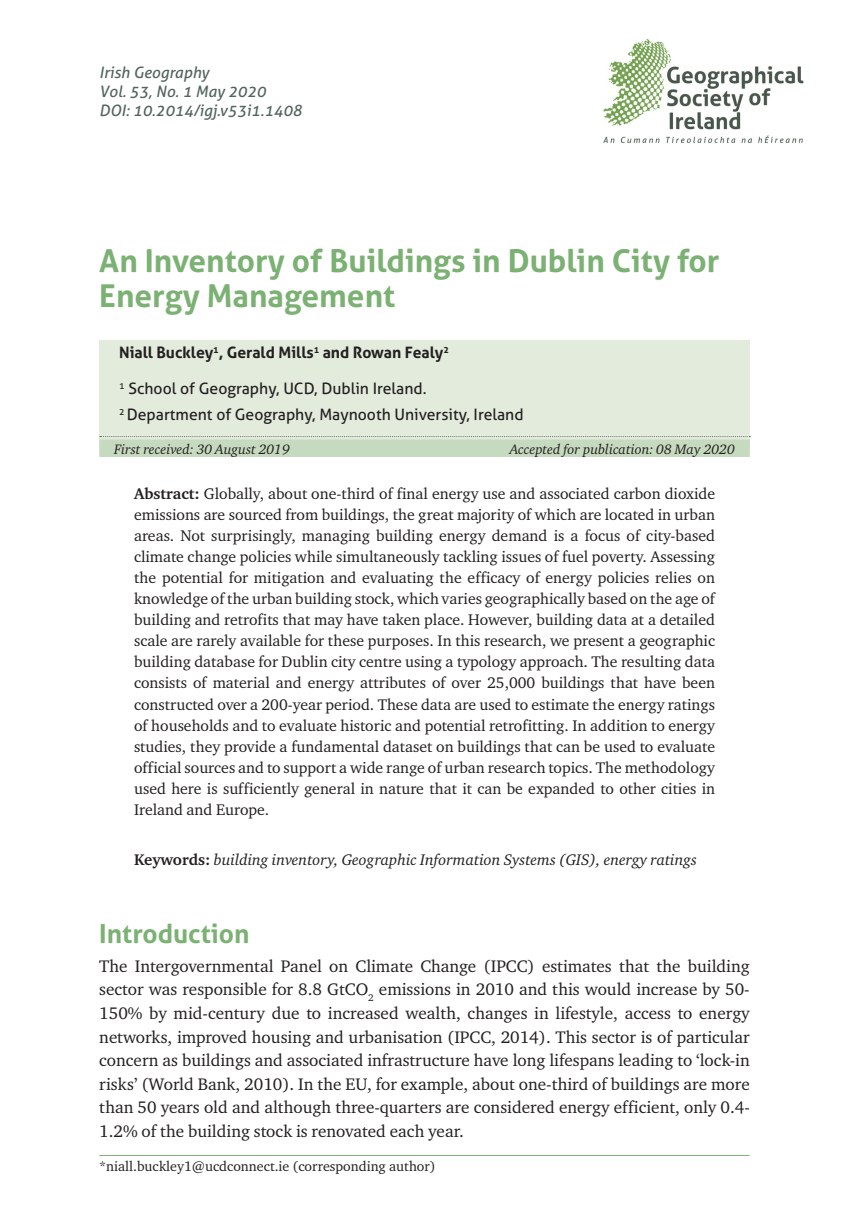
<style>
.page{position:relative;width:864px;height:1231px;background:#fff}
.page>*{position:absolute;margin:0;border:0;box-sizing:border-box;transform-origin:0 0}
.Heading_1{font:700 31.5px/35px "Aller";color:#7bb173}
.Heading_2{font:700 26.25px "Aller";color:#7bb173}
.t1{font:17.15px/23.6px "Charter ITC Std";color:#231f20;text-align:justify}
.Abstract{font:15.75px/21px "Charter ITC Std";color:#231f20;text-align:justify}
.AUTHOR{font:15.75px "Aller";color:#231f20}
.Keywords{font:italic 15.75px "Charter ITC Std";color:#231f20}
.t2{font:italic 15.75px/18.9px "Aller";color:#53645b}
.AUTHOR-2{font:700 15.75px "Aller";color:#231f20}
.Affiliation{font:italic 14px "Charter ITC Std";color:#231f20}
.FOOTNOTE{font:14px "Charter ITC Std";color:#231f20}
.s1{font-weight:700}
.s2{font-weight:700;font-style:normal}
</style>
<div class="page">
<img style="left:603px;top:39px;width:201px;height:104px">
<hr style="left:99px;top:1154px;width:650px;height:1px;background:#7bb173">
<div style="left:99px;top:340px;width:650px;height:108px;background:#e2ebdc"></div>
<div style="left:99px;top:439px;width:650px;height:18px;background:#c6dabf"></div>
<svg style="left:100px;top:436px;width:650px;height:1px"></svg>
<p class="t2" style="left:99px;top:63px;width:204px">Irish Geography<br>Vol. 53, No. 1 May 2020<br>DOI: 10.2014/igj.v53i1.1408</p>
<p class="Heading_1" style="left:99px;top:243px;width:621px">An Inventory of Buildings in Dublin City for<br>Energy Management</p>
<p class="AUTHOR-2" style="left:119px;top:343px;width:331px">Niall Buckley<sup>1</sup>, Gerald Mills<sup>1</sup> and Rowan Fealy<sup>2</sup></p>
<p class="AUTHOR" style="left:119px;top:379px;width:309px"><sup>1</sup> School of Geography, UCD, Dublin Ireland.</p>
<p class="AUTHOR" style="left:119px;top:405px;width:406px"><sup>2</sup> Department of Geography, Maynooth University, Ireland</p>
<p class="Affiliation" style="left:114px;top:440px;width:177px">First received: 30 August 2019</p>
<p class="Affiliation" style="left:509px;top:440px;width:226px">Accepted for publication: 08 May 2020</p>
<p class="Abstract" style="left:134px;top:483px;width:582px"><span class="s1">Abstract:</span> Globally, about one-third of final energy use and associated carbon dioxide emissions are sourced from buildings, the great majority of which are located in urban areas. Not surprisingly, managing building energy demand is a focus of city-based climate change policies while simultaneously tackling issues of fuel poverty. Assessing the potential for mitigation and evaluating the efficacy of energy policies relies on knowledge of the urban building stock, which varies geographically based on the age of building and retrofits that may have taken place. However, building data at a detailed scale are rarely available for these purposes. In this research, we present a geographic building database for Dublin city centre using a typology approach. The resulting data consists of material and energy attributes of over 25,000 buildings that have been constructed over a 200-year period. These data are used to estimate the energy ratings of households and to evaluate historic and potential retrofitting. In addition to energy studies, they provide a fundamental dataset on buildings that can be used to evaluate official sources and to support a wide range of urban research topics. The methodology used here is sufficiently general in nature that it can be expanded to other cities in Ireland and Europe.</p>
<p class="Keywords" style="left:134px;top:850px;width:564px"><span class="s2">Keywords:</span> building inventory, Geographic Information Systems (GIS), energy ratings</p>
<p class="Heading_2" style="left:99px;top:917px;width:152px">Introduction</p>
<p class="t1" style="left:99px;top:953px;width:651px">The Intergovernmental Panel on Climate Change (IPCC) estimates that the building sector was responsible for 8.8 GtCO<sub>2</sub> emissions in 2010 and this would increase by 50- 150% by mid-century due to increased wealth, changes in lifestyle, access to energy networks, improved housing and urbanisation (IPCC, 2014). This sector is of particular concern as buildings and associated infrastructure have long lifespans leading to ‘lock-in risks’ (World Bank, 2010). In the EU, for example, about one-third of buildings are more than 50 years old and although three-quarters are considered energy efficient, only 0.4- 1.2% of the building stock is renovated each year.</p>
<p class="FOOTNOTE" style="left:99px;top:1156px;width:338px">*niall.buckley1@ucdconnect.ie (corresponding author)</p>
</div>
